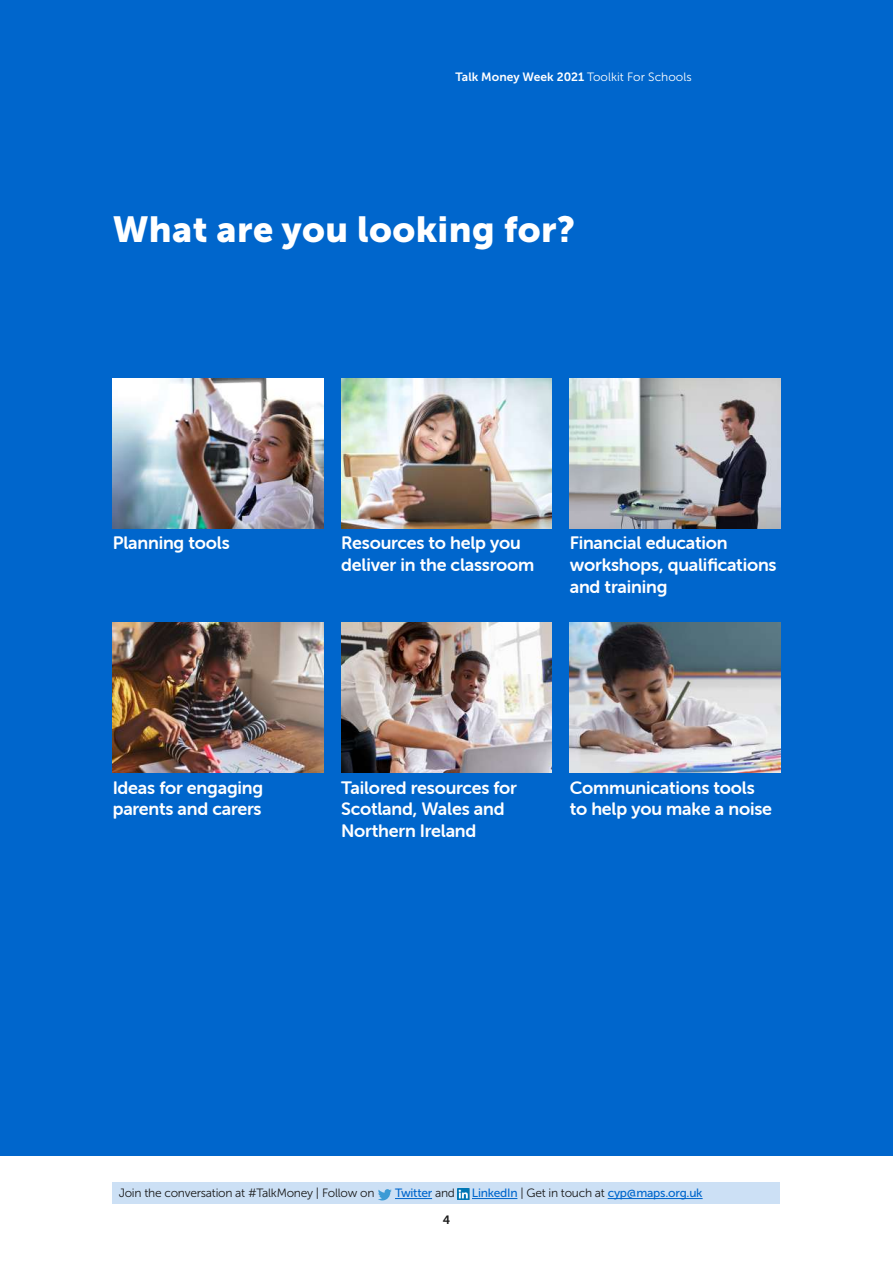
<style>
.page{position:relative;width:893px;height:1263px;background:#fff}
.page>*{position:absolute;margin:0;border:0;box-sizing:border-box;transform-origin:0 0}
.t1{font:36px "Museo Sans 900";letter-spacing:.01em;color:#fff}
.t2{font:18px/21.6px "Museo Sans Rounded 700";letter-spacing:-.01em;color:#fff}
.t3{font:12px "Museo Sans 500";letter-spacing:-.02em;color:#06c}
.t4{font:12px "Museo Sans 300";letter-spacing:-.02em;color:#1a1a1a}
.t5{font:12px "Museo Sans 700";color:#fff}
.t6{font:12px "Museo Sans 700";color:#1a1a1a}
.s1{font-family:"Museo Sans 300"}
.s2{font-family:"Museo Sans 300";color:#1a1a1a}
</style>
<div class="page">
<div style="left:0;top:0;width:893px;height:1155px;background:#06c"></div>
<div style="left:113px;top:1182px;width:667px;height:21px;background:#cce0f5"></div>
<hr style="left:395px;top:1198px;width:37px;height:1px;background:#06c">
<hr style="left:472px;top:1198px;width:45px;height:1px;background:#06c">
<hr style="left:608px;top:1198px;width:95px;height:1px;background:#06c">
<svg style="left:378px;top:1189px;width:14px;height:11px"></svg>
<svg style="left:458px;top:1188px;width:11px;height:11px"></svg>
<img style="left:113px;top:378px;width:210px;height:150px">
<img style="left:341px;top:378px;width:211px;height:150px">
<img style="left:570px;top:378px;width:210px;height:150px">
<img style="left:113px;top:623px;width:210px;height:150px">
<img style="left:341px;top:623px;width:211px;height:150px">
<img style="left:570px;top:623px;width:210px;height:150px">
<p class="t5" style="left:455px;top:70px;width:238px">Talk Money Week 2021 <span class="s1">Toolkit For Schools</span></p>
<h1 class="t1" style="left:113px;top:209px;width:464px">What are you looking for?</h1>
<p class="t2" style="left:113px;top:532px;width:119px">Planning tools</p>
<p class="t2" style="left:341px;top:532px;width:195px">Resources to help you deliver in the classroom</p>
<p class="t2" style="left:570px;top:532px;width:208px">Financial education workshops, qualifications and training</p>
<p class="t2" style="left:113px;top:777px;width:152px">Ideas for engaging parents and carers</p>
<p class="t2" style="left:341px;top:777px;width:177px">Tailored resources for<br>Scotland, Wales and<br>Northern Ireland</p>
<p class="t2" style="left:570px;top:777px;width:204px">Communications tools to help you make a noise</p>
<p class="t4" style="left:119px;top:1187px;width:257px">Join the conversation at #TalkMoney | Follow on</p>
<p class="t3" style="left:395px;top:1186px;width:62px">Twitter <span class="s2">and</span></p>
<p class="t3" style="left:472px;top:1186px;width:232px">LinkedIn <span class="s2">| Get in touch at</span> cyp@maps.org.uk</p>
<p class="t6" style="left:443px;top:1213px;width:9px">4</p>
</div>
